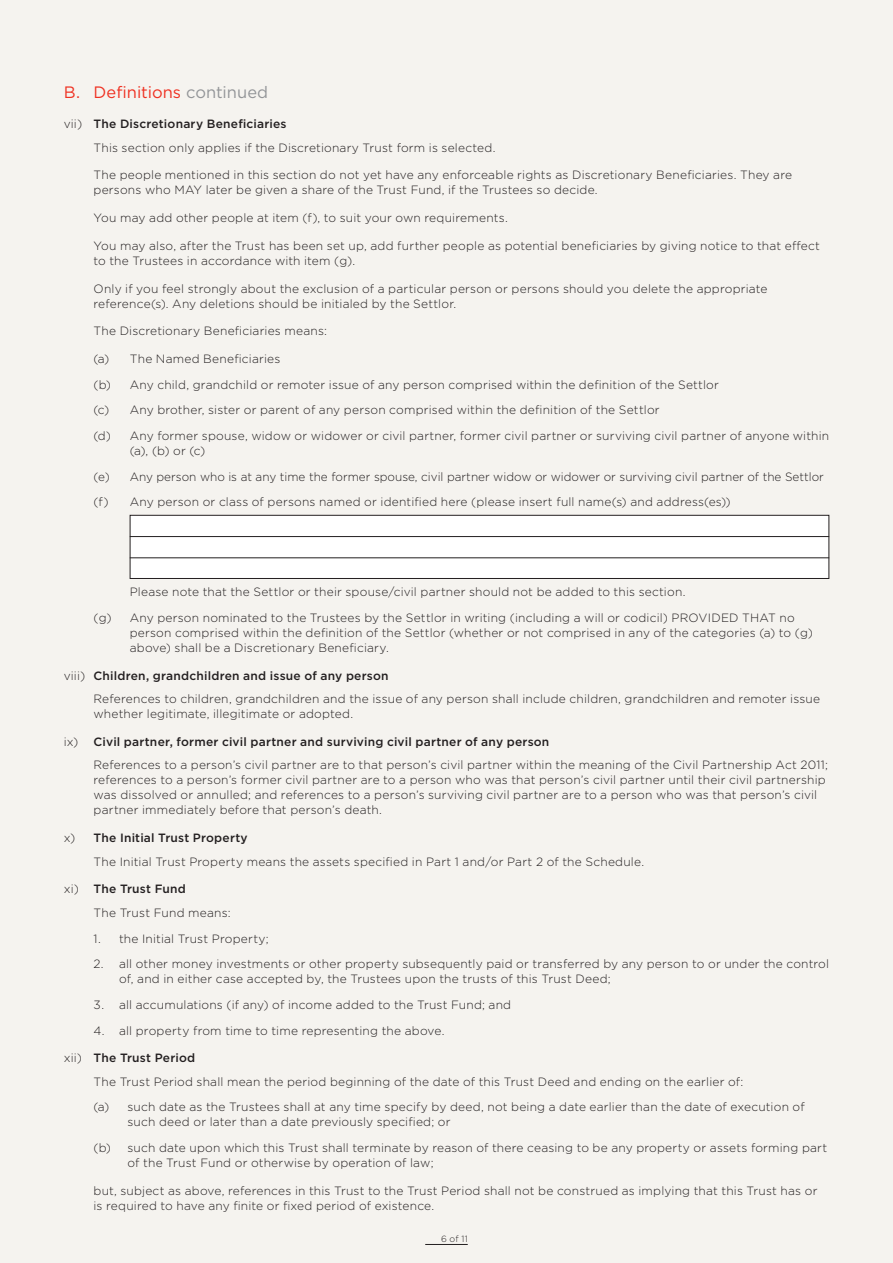
<style>
.page{position:relative;width:893px;height:1263px;background:#f5f3ef}
.page>*{position:absolute;margin:0;border:0;box-sizing:border-box;transform-origin:0 0}
.Heading{font:16.5px "Gotham";color:#ef3122}
.indented_bullet{font:300 12px/15px "Gotham";letter-spacing:.015em;color:#231f20}
.bullet_manual{font:500 12px "Gotham";letter-spacing:.02em;color:#231f20}
.t1{font:300 9px "Gotham";color:#231f20}
.s1{color:#939598}
.s2{font-weight:300}
</style>
<div class="page">
<hr style="left:425px;top:1244px;width:43px;height:1px;background:#231f20">
<div style="left:130px;top:515px;width:699px;height:63px;background:#fff"></div>
<div style="left:130px;top:515px;width:699px;height:64px;border:1px solid #231f20"></div>
<hr style="left:130px;top:536px;width:699px;height:1px;background:#231f20">
<hr style="left:130px;top:557px;width:699px;height:1px;background:#231f20">
<p class="Heading" style="left:64px;top:82px;width:206px">B. Definitions <span class="s1">continued</span></p>
<p class="bullet_manual" style="left:64px;top:116px;width:224px"><span class="s2">vii)</span> The Discretionary Beneficiaries</p>
<p class="indented_bullet" style="left:94px;top:140px;width:403px">This section only applies if the Discretionary Trust form is selected.</p>
<p class="indented_bullet" style="left:94px;top:167px;width:700px">The people mentioned in this section do not yet have any enforceable rights as Discretionary Beneficiaries. They are persons who MAY later be given a share of the Trust Fund, if the Trustees so decide.</p>
<p class="indented_bullet" style="left:94px;top:210px;width:416px">You may add other people at item (f), to suit your own requirements.</p>
<p class="indented_bullet" style="left:94px;top:238px;width:728px">You may also, after the Trust has been set up, add further people as potential beneficiaries by giving notice to that effect to the Trustees in accordance with item (g).</p>
<p class="indented_bullet" style="left:94px;top:281px;width:675px">Only if you feel strongly about the exclusion of a particular person or persons should you delete the appropriate reference(s). Any deletions should be initialed by the Settlor.</p>
<p class="indented_bullet" style="left:94px;top:323px;width:235px">The Discretionary Beneficiaries means:</p>
<p class="indented_bullet" style="left:94px;top:351px;width:188px">(a) The Named Beneficiaries</p>
<p class="indented_bullet" style="left:94px;top:377px;width:627px">(b) Any child, grandchild or remoter issue of any person comprised within the definition of the Settlor</p>
<p class="indented_bullet" style="left:94px;top:402px;width:568px">(c) Any brother, sister or parent of any person comprised within the definition of the Settlor</p>
<p class="indented_bullet" style="left:130px;top:428px;width:701px;text-indent:-36px">(d) Any former spouse, widow or widower or civil partner, former civil partner or surviving civil partner of anyone within (a), (b) or (c)</p>
<p class="indented_bullet" style="left:94px;top:469px;width:732px">(e) Any person who is at any time the former spouse, civil partner widow or widower or surviving civil partner of the Settlor</p>
<p class="indented_bullet" style="left:94px;top:494px;width:639px">(f) Any person or class of persons named or identified here (please insert full name(s) and address(es))</p>
<p class="indented_bullet" style="left:130px;top:584px;width:557px">Please note that the Settlor or their spouse/civil partner should not be added to this section.</p>
<p class="indented_bullet" style="left:130px;top:610px;width:685px;text-indent:-36px">(g) Any person nominated to the Trustees by the Settlor in writing (including a will or codicil) PROVIDED THAT no person comprised within the definition of the Settlor (whether or not comprised in any of the categories (a) to (g) above) shall be a Discretionary Beneficiary.</p>
<p class="bullet_manual" style="left:64px;top:667px;width:326px"><span class="s2">viii)</span> Children, grandchildren and issue of any person</p>
<p class="indented_bullet" style="left:94px;top:691px;width:728px">References to children, grandchildren and the issue of any person shall include children, grandchildren and remoter issue whether legitimate, illegitimate or adopted.</p>
<p class="bullet_manual" style="left:64px;top:734px;width:487px"><span class="s2">ix)</span> Civil partner, former civil partner and surviving civil partner of any person</p>
<p class="indented_bullet" style="left:94px;top:757px;width:736px">References to a person’s civil partner are to that person’s civil partner within the meaning of the Civil Partnership Act 2011; references to a person’s former civil partner are to a person who was that person’s civil partner until their civil partnership was dissolved or annulled; and references to a person’s surviving civil partner are to a person who was that person’s civil partner immediately before that person’s death.</p>
<p class="bullet_manual" style="left:64px;top:830px;width:185px"><span class="s2">x)</span> The Initial Trust Property</p>
<p class="indented_bullet" style="left:94px;top:854px;width:552px">The Initial Trust Property means the assets specified in Part 1 and/or Part 2 of the Schedule.</p>
<p class="bullet_manual" style="left:64px;top:881px;width:124px"><span class="s2">xi)</span> The Trust Fund</p>
<p class="indented_bullet" style="left:94px;top:905px;width:139px">The Trust Fund means:</p>
<p class="indented_bullet" style="left:94px;top:930px;width:177px">1. the Initial Trust Property;</p>
<p class="indented_bullet" style="left:119px;top:956px;width:712px;text-indent:-26px">2. all other money investments or other property subsequently paid or transferred by any person to or under the control of, and in either case accepted by, the Trustees upon the trusts of this Trust Deed;</p>
<p class="indented_bullet" style="left:94px;top:997px;width:419px">3. all accumulations (if any) of income added to the Trust Fund; and</p>
<p class="indented_bullet" style="left:94px;top:1022px;width:352px">4. all property from time to time representing the above.</p>
<p class="bullet_manual" style="left:64px;top:1050px;width:133px"><span class="s2">xii)</span> The Trust Period</p>
<p class="indented_bullet" style="left:94px;top:1074px;width:651px">The Trust Period shall mean the period beginning of the date of this Trust Deed and ending on the earlier of:</p>
<p class="indented_bullet" style="left:128px;top:1099px;width:679px;text-indent:-34px">(a) such date as the Trustees shall at any time specify by deed, not being a date earlier than the date of execution of such deed or later than a date previously specified; or</p>
<p class="indented_bullet" style="left:128px;top:1140px;width:701px;text-indent:-34px">(b) such date upon which this Trust shall terminate by reason of there ceasing to be any property or assets forming part of the Trust Fund or otherwise by operation of law;</p>
<p class="indented_bullet" style="left:94px;top:1183px;width:725px">but, subject as above, references in this Trust to the Trust Period shall not be construed as implying that this Trust has or is required to have any finite or fixed period of existence.</p>
<p class="t1" style="left:441px;top:1233px;width:28px">6 of 11</p>
</div>
